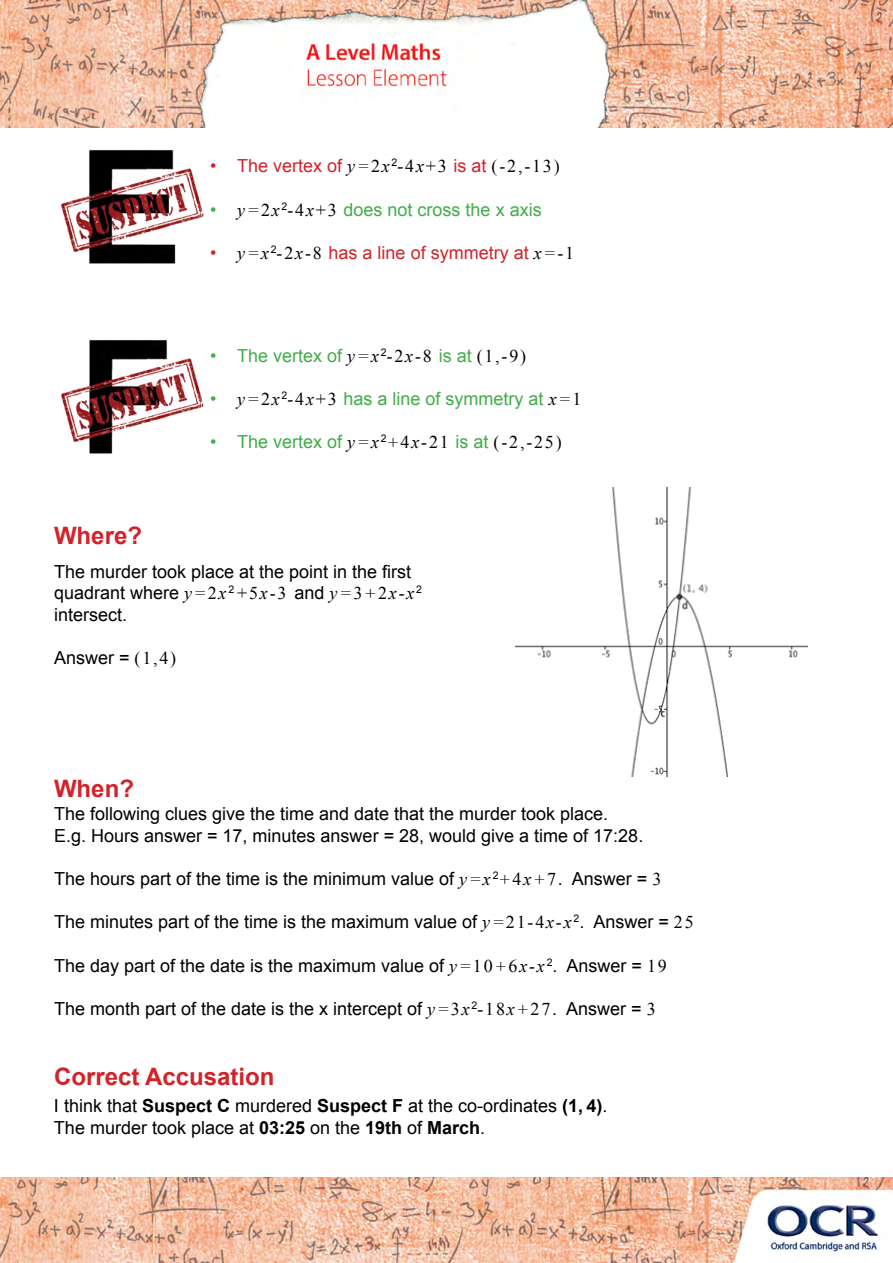
<style>
.page{position:relative;width:893px;height:1263px;background:#fff}
.page>*{position:absolute;margin:0;border:0;box-sizing:border-box;transform-origin:0 0}
.t1{font:700 24px "Arial";color:#d2232a}
.t2{font:18px/21.6px "Arial";color:#000}
.t3{font:18px "Arial";color:#41ad49}
.t4{font:18px "Arial";color:#d2232a}
.s1{font-family:"Times New Roman";font-style:italic;color:#000}
.s2{font-family:"Times New Roman";color:#000}
.s3{font-family:"Times New Roman";font-style:italic}
.s4{font-family:"Times New Roman"}
.s5{font-weight:700}
</style>
<div class="page">
<img style="left:0;top:0;width:893px;height:128px">
<img style="left:0;top:1178px;width:893px;height:85px">
<img style="left:61px;top:150px;width:143px;height:114px">
<img style="left:61px;top:340px;width:143px;height:114px">
<img style="left:515px;top:487px;width:292px;height:289px">
<p class="t4" style="left:210px;top:154px;width:351px">• The vertex of <span class="s1">y=</span><span class="s2">2</span><span class="s1">x</span><sup>2</sup><span class="s1">-</span><span class="s2">4</span><span class="s1">x</span><span class="s2">+3</span> is at <span class="s2">(-2,-13)</span></p>
<p class="t3" style="left:210px;top:197px;width:333px">• <span class="s1">y=</span><span class="s2">2</span><span class="s1">x</span> <sup>2</sup><span class="s1">-</span><span class="s2">4</span><span class="s1">x</span><span class="s2">+3</span> does not cross the x axis</p>
<p class="t4" style="left:210px;top:241px;width:365px">• <span class="s1">y=x</span> <sup>2</sup><span class="s1">-</span><span class="s2">2</span><span class="s1">x</span><span class="s2">-8</span> has a line of symmetry at <span class="s1">x=</span><span class="s2">-1</span></p>
<p class="t3" style="left:210px;top:344px;width:317px">• The vertex of <span class="s1">y=x</span><sup>2</sup><span class="s1">-</span><span class="s2">2</span><span class="s1">x-</span><span class="s2">8</span> is at <span class="s2">(1,-9)</span></p>
<p class="t3" style="left:210px;top:387px;width:373px">• <span class="s1">y=</span><span class="s2">2</span><span class="s1">x</span> <sup>2</sup><span class="s1">-</span><span class="s2">4</span><span class="s1">x</span><span class="s2">+3</span> has a line of symmetry at <span class="s1">x=</span><span class="s2">1</span></p>
<p class="t3" style="left:210px;top:430px;width:353px">• The vertex of <span class="s1">y=x</span><sup>2</sup><span class="s1">+</span><span class="s2">4</span><span class="s1">x-</span><span class="s2">21</span> is at <span class="s2">(-2,-25)</span></p>
<p class="t1" style="left:54px;top:519px;width:90px">Where?</p>
<p class="t2" style="left:54px;top:561px;width:370px">The murder took place at the point in the first quadrant where <span class="s3">y=</span><span class="s4">2</span><span class="s3">x</span><sup>2</sup> <span class="s4">+5</span><span class="s3">x</span><span class="s4">-3</span> and <span class="s3">y=</span><span class="s4">3</span><span class="s3">+</span><span class="s4">2</span><span class="s3">x-x</span><sup>2 </sup>intersect.</p>
<p class="t2" style="left:54px;top:647px;width:124px">Answer = <span class="s4">(1,4)</span></p>
<p class="t1" style="left:54px;top:772px;width:81px">When?</p>
<p class="t2" style="left:54px;top:803px;width:591px">The following clues give the time and date that the murder took place.<br>E.g. Hours answer = 17, minutes answer = 28, would give a time of 17:28.</p>
<p class="t2" style="left:54px;top:868px;width:609px">The hours part of the time is the minimum value of <span class="s3">y=x</span> <sup>2</sup><span class="s3">+</span><span class="s4">4</span><span class="s3">x+</span><span class="s4">7</span>. Answer = <span class="s4">3</span></p>
<p class="t2" style="left:54px;top:911px;width:641px">The minutes part of the time is the maximum value of <span class="s3">y=</span><span class="s4">21</span><span class="s3">-</span><span class="s4">4</span><span class="s3">x-x</span> <sup>2</sup>. Answer = <span class="s4">25</span></p>
<p class="t2" style="left:54px;top:955px;width:614px">The day part of the date is the maximum value of <span class="s3">y=</span><span class="s4">10</span><span class="s3">+</span><span class="s4">6</span><span class="s3">x-x</span> <sup>2</sup>. Answer = <span class="s4">19</span></p>
<p class="t2" style="left:54px;top:998px;width:603px">The month part of the date is the x intercept of <span class="s3">y=</span><span class="s4">3</span><span class="s3">x</span> <sup>2</sup><span class="s3">-</span><span class="s4">18</span><span class="s3">x+</span><span class="s4">27</span>. Answer = <span class="s4">3</span></p>
<p class="t1" style="left:54px;top:1061px;width:222px">Correct Accusation</p>
<p class="t2" style="left:54px;top:1095px;width:555px">I think that <span class="s5">Suspect C</span> murdered <span class="s5">Suspect F</span> at the co-ordinates <span class="s5">(1, 4)</span>.<br>The murder took place at <span class="s5">03:25</span> on the <span class="s5">19th</span> of <span class="s5">March</span>.</p>
</div>
